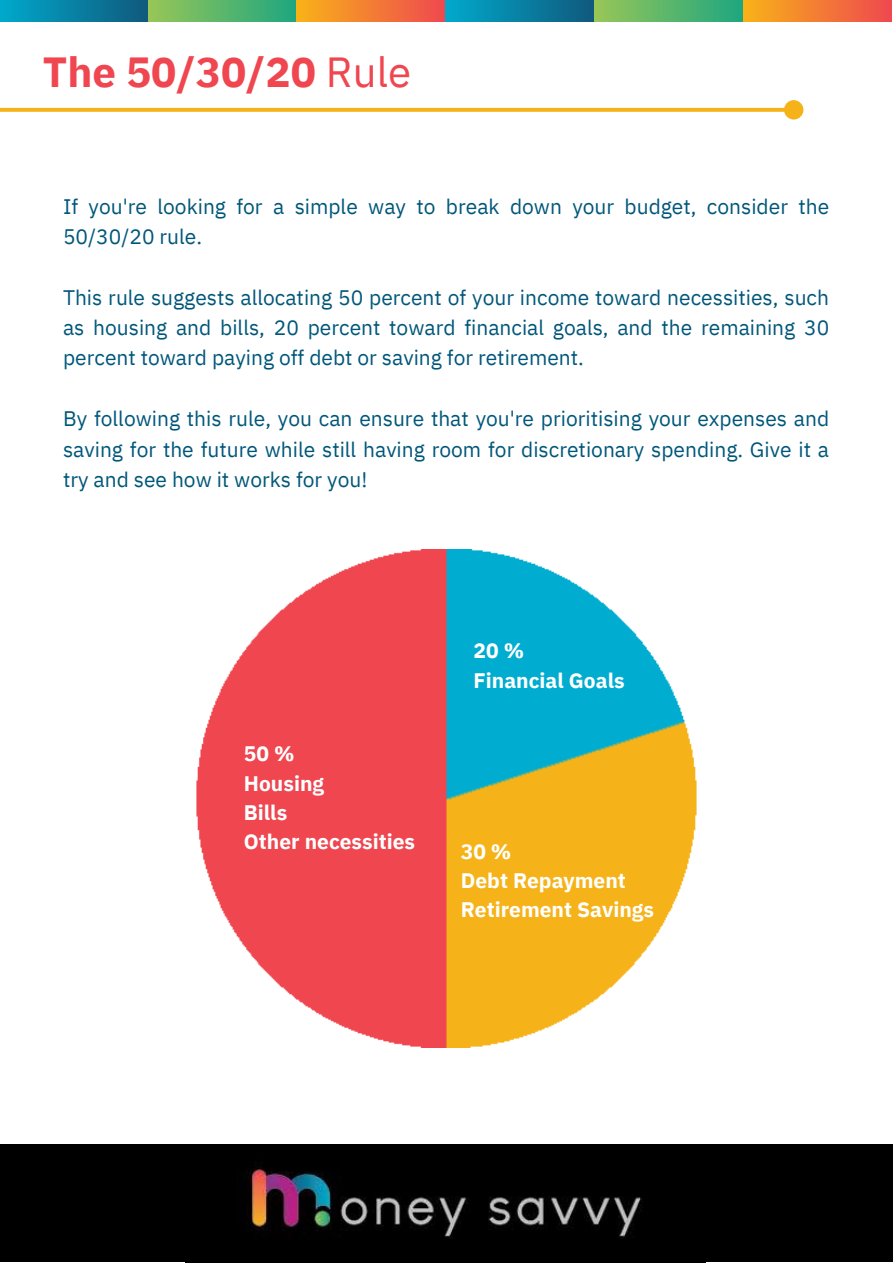
<style>
.page{position:relative;width:893px;height:1264px;background:#fff}
.page>*{position:absolute;margin:0;border:0;box-sizing:border-box;transform-origin:0 0}
.t1{font:700 42px "IBM Plex Sans";color:#ef4650}
.t2{font:21px/30.3px "IBM Plex Sans";color:#00577a;text-align:justify}
.t3{font:700 21px/29.2px "IBM Plex Sans";color:#fff}
.s1{font-weight:400}
</style>
<div class="page">
<div style="left:0;top:1144px;width:892px;height:118px;background:#000"></div>
<img style="left:249px;top:1169px;width:393px;height:70px">
<div style="left:0;top:0;width:148px;height:21px;background:linear-gradient(to right,#00a9cc,#105a7d)"></div>
<div style="left:148px;top:0;width:149px;height:21px;background:linear-gradient(to right,#98c657,#1ea680)"></div>
<div style="left:297px;top:0;width:148px;height:21px;background:linear-gradient(to right,#f8b218,#ef494f)"></div>
<div style="left:445px;top:0;width:149px;height:21px;background:linear-gradient(to right,#00aacd,#10597c)"></div>
<div style="left:594px;top:0;width:149px;height:21px;background:linear-gradient(to right,#99c657,#1ea67f)"></div>
<div style="left:743px;top:0;width:148px;height:21px;background:linear-gradient(to right,#f8b218,#ef494f)"></div>
<svg style="left:784px;top:100px;width:19px;height:19px"></svg>
<img style="left:196px;top:549px;width:501px;height:498px">
<h1 class="t1" style="left:43px;top:44px;width:369px">The 50/30/20 <span class="s1">Rule</span></h1>
<p class="t2" style="left:63px;top:191px;width:767px">If you're looking for a simple way to break down your budget, consider the<br>50/30/20 rule.</p>
<p class="t2" style="left:63px;top:282px;width:767px">This rule suggests allocating 50 percent of your income toward necessities, such as housing and bills, 20 percent toward financial goals, and the remaining 30 percent toward paying off debt or saving for retirement.</p>
<p class="t2" style="left:63px;top:403px;width:767px">By following this rule, you can ensure that you're prioritising your expenses and saving for the future while still having room for discretionary spending. Give it a try and see how it works for you!</p>
<p class="t3" style="left:244px;top:738px;width:173px">50 %<br>Housing<br>Bills<br>Other necessities</p>
<p class="t3" style="left:473px;top:635px;width:153px">20 %<br>Financial Goals</p>
<p class="t3" style="left:461px;top:836px;width:195px">30 %<br>Debt Repayment<br>Retirement Savings</p>
</div>
